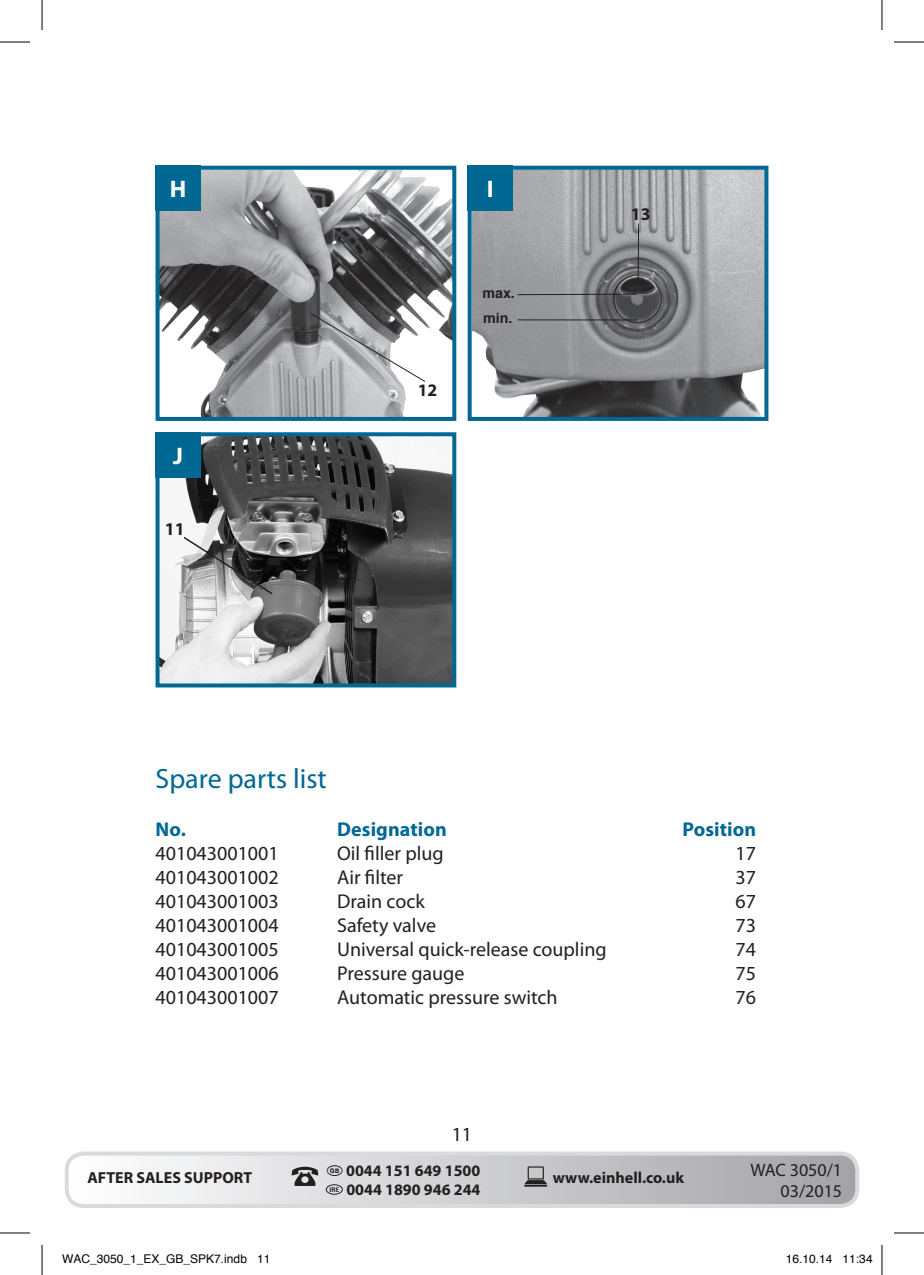
<style>
.page{position:relative;width:924px;height:1275px;background:#fff}
.page>*{position:absolute;margin:0;border:0;box-sizing:border-box;transform-origin:0 0}
.t1{font:28px "Myriad Pro";color:#006893}
.t2{font:700 24px "Myriad Pro";color:#fff}
.t3{font:20px "Myriad Pro";color:#231f20}
.t4{font:700 20px "Myriad Pro";letter-spacing:.005em;color:#006893}
.t5{font:18px/21.6px "Myriad Pro";color:#231f20;text-align:right}
.t6{font:700 18px "Myriad Pro";color:#231f20}
.t7{font:700 17.8px "Myriad Pro";color:#231f20}
.t8{font:700 17.6px "Myriad";color:#231f20}
.t9{font:700 16px/19.2px "Myriad Pro";color:#231f20;text-align:right}
.t10{font:700 14.2px/25.4px "Helvetica";color:#231f20}
.t11{font:12px "Helvetica";color:#000}
.t12{font:700 condensed 6.2px "Helvetica";color:#231f20;scale:1.11 1}
</style>
<div class="page">
<div style="left:67px;top:1153px;width:789px;height:53px;background:linear-gradient(to right,#feffff,#a3a3a7);border-radius:17px"></div>
<div style="left:65px;top:1151px;width:793px;height:57px;border:4px solid #d9dadc;border-radius:17px"></div>
<svg style="left:524px;top:1166px;width:23px;height:20px"></svg>
<svg style="left:291px;top:1166px;width:27px;height:20px"></svg>
<div style="left:325px;top:1184px;width:17px;height:10px;border:1px solid #231f20;border-radius:50%"></div>
<img style="left:160px;top:171px;width:291px;height:245px">
<svg style="left:309px;top:312px;width:117px;height:71px"></svg>
<div style="left:155px;top:166px;width:301px;height:255px;border:4px solid #006893"></div>
<div style="left:155px;top:166px;width:46px;height:45px;background:#006893"></div>
<img style="left:472px;top:171px;width:291px;height:245px">
<hr style="left:637px;top:223px;width:1px;height:57px;background:#231f20">
<hr style="left:517px;top:294px;width:119px;height:1px;background:#231f20">
<hr style="left:517px;top:319px;width:120px;height:1px;background:#231f20">
<div style="left:467px;top:166px;width:301px;height:255px;border:4px solid #006893"></div>
<div style="left:467px;top:166px;width:46px;height:45px;background:#006893"></div>
<img style="left:160px;top:437px;width:291px;height:245px">
<div style="left:155px;top:432px;width:301px;height:255px;border:4px solid #006893"></div>
<div style="left:155px;top:432px;width:46px;height:45px;background:#006893"></div>
<svg style="left:182px;top:535px;width:92px;height:61px;background:#828282"></svg>
<hr style="left:0;top:42px;width:30px;height:1px;background:#000">
<hr style="left:893px;top:42px;width:30px;height:1px;background:#000">
<hr style="left:0;top:1232px;width:30px;height:1px;background:#000">
<hr style="left:893px;top:1232px;width:30px;height:1px;background:#000">
<hr style="left:42px;top:0;width:1px;height:30px;background:#000">
<hr style="left:42px;top:1245px;width:1px;height:30px;background:#000">
<hr style="left:881px;top:0;width:1px;height:30px;background:#000">
<hr style="left:881px;top:1245px;width:1px;height:30px;background:#000">
<p class="t2" style="left:170px;top:174px;width:18px">H</p>
<p class="t2" style="left:173px;top:440px;width:11px">J</p>
<p class="t6" style="left:165px;top:517px;width:21px">11</p>
<p class="t8" style="left:417px;top:381px;width:21px">12</p>
<p class="t2" style="left:486px;top:174px;width:8px">I</p>
<p class="t10" style="left:482px;top:280px;width:34px">max. min.</p>
<p class="t7" style="left:630px;top:203px;width:21px">13</p>
<h1 class="t1" style="left:155px;top:763px;width:173px">Spare parts list</h1>
<p class="t4" style="left:155px;top:816px;width:32px">No.</p>
<p class="t4" style="left:337px;top:816px;width:111px">Designation</p>
<p class="t4" style="left:682px;top:816px;width:75px">Position</p>
<p class="t3" style="left:155px;top:842px;width:125px">401043001001</p>
<p class="t3" style="left:337px;top:842px;width:108px">Oil filler plug</p>
<p class="t3" style="left:735px;top:842px;width:22px">17</p>
<p class="t3" style="left:155px;top:866px;width:125px">401043001002</p>
<p class="t3" style="left:337px;top:866px;width:67px">Air filter</p>
<p class="t3" style="left:735px;top:866px;width:22px">37</p>
<p class="t3" style="left:155px;top:890px;width:125px">401043001003</p>
<p class="t3" style="left:337px;top:890px;width:89px">Drain cock</p>
<p class="t3" style="left:735px;top:890px;width:22px">67</p>
<p class="t3" style="left:155px;top:914px;width:125px">401043001004</p>
<p class="t3" style="left:337px;top:914px;width:100px">Safety valve</p>
<p class="t3" style="left:735px;top:914px;width:22px">73</p>
<p class="t3" style="left:155px;top:938px;width:125px">401043001005</p>
<p class="t3" style="left:337px;top:938px;width:271px">Universal quick-release coupling</p>
<p class="t3" style="left:735px;top:938px;width:22px">74</p>
<p class="t3" style="left:155px;top:962px;width:125px">401043001006</p>
<p class="t3" style="left:337px;top:962px;width:129px">Pressure gauge</p>
<p class="t3" style="left:735px;top:962px;width:22px">75</p>
<p class="t3" style="left:155px;top:986px;width:125px">401043001007</p>
<p class="t3" style="left:337px;top:986px;width:222px">Automatic pressure switch</p>
<p class="t3" style="left:735px;top:986px;width:22px">76</p>
<p class="t3" style="left:451px;top:1123px;width:22px">11</p>
<p class="t9" style="left:327px;top:1160px;width:155px"><sup>t</sup> 0044 151 649 1500<br>0044 1890 946 244</p>
<p class="t9" style="left:87px;top:1167px;width:166px">AFTER SALES SUPPORT</p>
<p class="t9" style="left:552px;top:1167px;width:133px">www.einhell.co.uk</p>
<p class="t12" style="left:329px;top:1186px;width:10px">IRE</p>
<p class="t5" style="left:750px;top:1159px;width:93px">WAC 3050/1<br>03/2015</p>
<p class="t11" style="left:62px;top:1249px;width:210px">WAC_3050_1_EX_GB_SPK7.indb 11</p>
<p class="t11" style="left:785px;top:1249px;width:88px">16.10.14 11:34</p>
</div>
